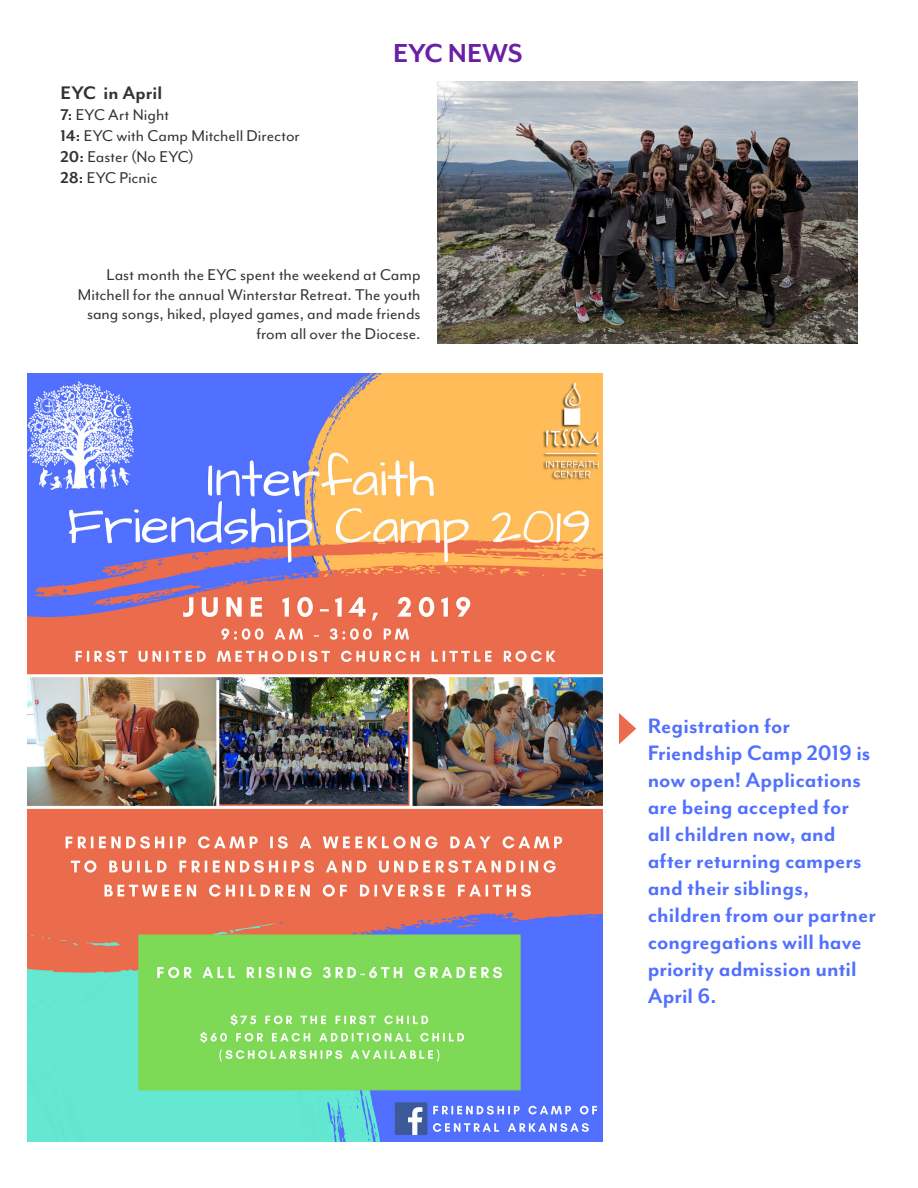
<style>
.page{position:relative;width:918px;height:1188px;background:#fff}
.page>*{position:absolute;margin:0;border:0;box-sizing:border-box;transform-origin:0 0}
.t1{font:700 30px "Mr Eaves Mod OT";color:#6b1fa5}
.t2{font:700 24px/27px "Mr Eaves Mod OT";color:#5170ff}
.t3{font:700 21px "Mr Eaves Mod OT";color:#333}
.t4{font:18px/19.5px "Mr Eaves Mod OT";color:#333;text-align:right}
.s1{font-weight:700}
</style>
<div class="page">
<img style="left:438px;top:81px;width:420px;height:263px">
<img style="left:27px;top:374px;width:576px;height:768px">
<svg style="left:619px;top:713px;width:17px;height:31px"></svg>
<p class="t3" style="left:60px;top:81px;width:103px">EYC in April</p>
<p class="t4" style="left:60px;top:105px;width:110px"><span class="s1">7:</span> EYC Art Night</p>
<p class="t4" style="left:60px;top:126px;width:241px"><span class="s1">14:</span> EYC with Camp Mitchell Director</p>
<p class="t4" style="left:60px;top:147px;width:135px"><span class="s1">20:</span> Easter (No EYC)</p>
<p class="t4" style="left:60px;top:168px;width:98px"><span class="s1">28:</span> EYC Picnic</p>
<p class="t1" style="left:393px;top:37px;width:131px">EYC NEWS</p>
<p class="t4" style="left:78px;top:265px;width:344px">Last month the EYC spent the weekend at Camp Mitchell for the annual Winterstar Retreat. The youth sang songs, hiked, played games, and made friends from all over the Diocese.</p>
<p class="t2" style="left:648px;top:713px;width:230px">Registration for<br>Friendship Camp 2019 is now open! Applications are being accepted for all children now, and after returning campers and their siblings, children from our partner congregations will have priority admission until<br>April 6.</p>
</div>
